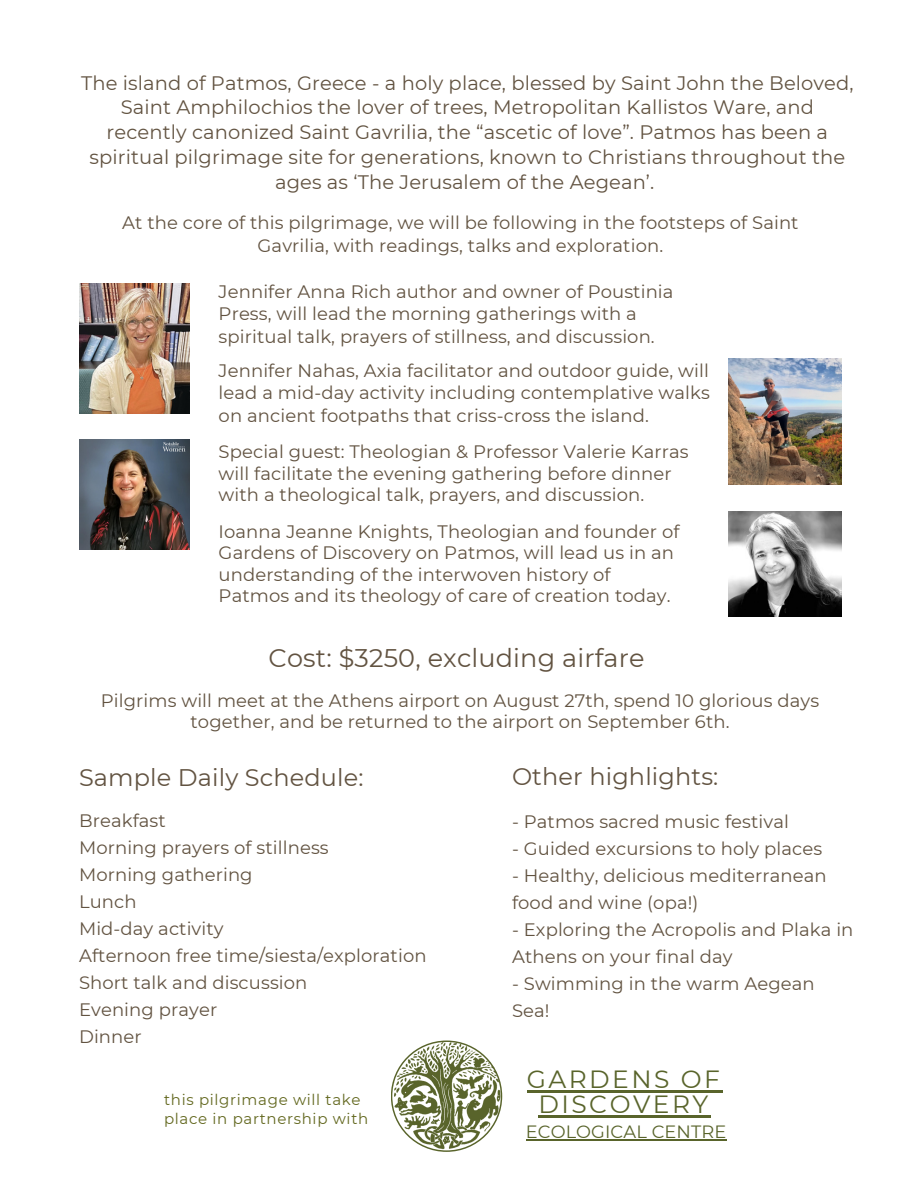
<style>
.page{position:relative;width:918px;height:1188px;background:#fff}
.page>*{position:absolute;margin:0;border:0;box-sizing:border-box;transform-origin:0 0}
.t1{font:25.5px "Montserrat";letter-spacing:.005em;color:#625341}
.t2{font:24.9px/24.8px "Montserrat";letter-spacing:.1em;color:#59642b;text-align:center}
.t3{font:24px "Montserrat";letter-spacing:.005em;color:#625341}
.t4{font:19.5px/24.8px "Montserrat";letter-spacing:.005em;color:#625341;text-align:center}
.t5{font:18px/27px "Montserrat";letter-spacing:.005em;color:#625341}
.t6{font:17.85px "Montserrat";letter-spacing:.005em;color:#59642b}
.t7{font:15px/19.2px "Montserrat";letter-spacing:.045em;color:#63681f}
</style>
<div class="page">
<img style="left:79px;top:284px;width:110px;height:129px">
<img style="left:729px;top:359px;width:112px;height:126px">
<img style="left:79px;top:439px;width:110px;height:110px">
<img style="left:729px;top:512px;width:112px;height:104px">
<hr style="left:527px;top:1090px;width:196px;height:3px;background:#59642b">
<hr style="left:538px;top:1115px;width:173px;height:2px;background:#59642b">
<hr style="left:526px;top:1140px;width:200px;height:1px;background:#59642b">
<img style="left:391px;top:1040px;width:112px;height:111px">
<p class="t4" style="left:81px;top:70px;width:774px">The island of Patmos, Greece - a holy place, blessed by Saint John the Beloved, Saint Amphilochios the lover of trees, Metropolitan Kallistos Ware, and recently canonized Saint Gavrilia, the “ascetic of love”. Patmos has been a spiritual pilgrimage site for generations, known to Christians throughout the ages as ‘The Jerusalem of the Aegean’.</p>
<h3 class="t5" style="left:122px;top:212px;width:678px;line-height:22.5px;text-align:center">At the core of this pilgrimage, we will be following in the footsteps of Saint<br>Gavrilia, with readings, talks and exploration.</h3>
<h2 class="t5" style="left:219px;top:280px;width:456px;line-height:22.5px">Jennifer Anna Rich author and owner of Poustinia<br>Press, will lead the morning gatherings with a spiritual talk, prayers of stillness, and discussion.</h2>
<h4 class="t5" style="left:219px;top:359px;width:493px;line-height:22.5px;text-align:justify">Jennifer Nahas, Axia facilitator and outdoor guide, will lead a mid-day activity including contemplative walks on ancient footpaths that criss-cross the island.</h4>
<h4 class="t5" style="left:219px;top:441px;width:472px;line-height:21.3px">Special guest: Theologian &amp; Professor Valerie Karras will facilitate the evening gathering before dinner with a theological talk, prayers, and discussion.</h4>
<h2 class="t5" style="left:219px;top:521px;width:462px;line-height:21.3px">Ioanna Jeanne Knights, Theologian and founder of Gardens of Discovery on Patmos, will lead us in an understanding of the interwoven history of Patmos and its theology of care of creation today.</h2>
<h4 class="t1" style="left:269px;top:642px;width:377px">Cost: $3250, excluding airfare</h4>
<p class="t5" style="left:101px;top:689px;width:720px;line-height:21.3px;text-align:center">Pilgrims will meet at the Athens airport on August 27th, spend 10 glorious days together, and be returned to the airport on September 6th.</p>
<p class="t3" style="left:79px;top:762px;width:286px">Sample Daily Schedule:</p>
<h4 class="t5" style="left:79px;top:807px;width:349px">Breakfast<br>Morning prayers of stillness<br>Morning gathering<br>Lunch<br>Mid-day activity<br>Afternoon free time/siesta/exploration<br>Short talk and discussion<br>Evening prayer<br>Dinner</h4>
<p class="t7" style="left:164px;top:1090px;width:206px">this pilgrimage will take place in partnership with</p>
<h4 class="t3" style="left:512px;top:762px;width:208px">Other highlights:</h4>
<p class="t5" style="left:512px;top:808px;width:278px">- Patmos sacred music festival</p>
<p class="t5" style="left:512px;top:835px;width:312px">- Guided excursions to holy places</p>
<p class="t5" style="left:512px;top:862px;width:316px">- Healthy, delicious mediterranean food and wine (opa!)</p>
<p class="t5" style="left:512px;top:916px;width:343px">- Exploring the Acropolis and Plaka in<br>Athens on your final day</p>
<p class="t5" style="left:512px;top:970px;width:304px">- Swimming in the warm Aegean<br>Sea!</p>
<h2 class="t2" style="left:527px;top:1067px;width:195px">GARDENS OF<br>DISCOVERY</h2>
<h4 class="t6" style="left:526px;top:1121px;width:202px">ECOLOGICAL CENTRE</h4>
</div>
